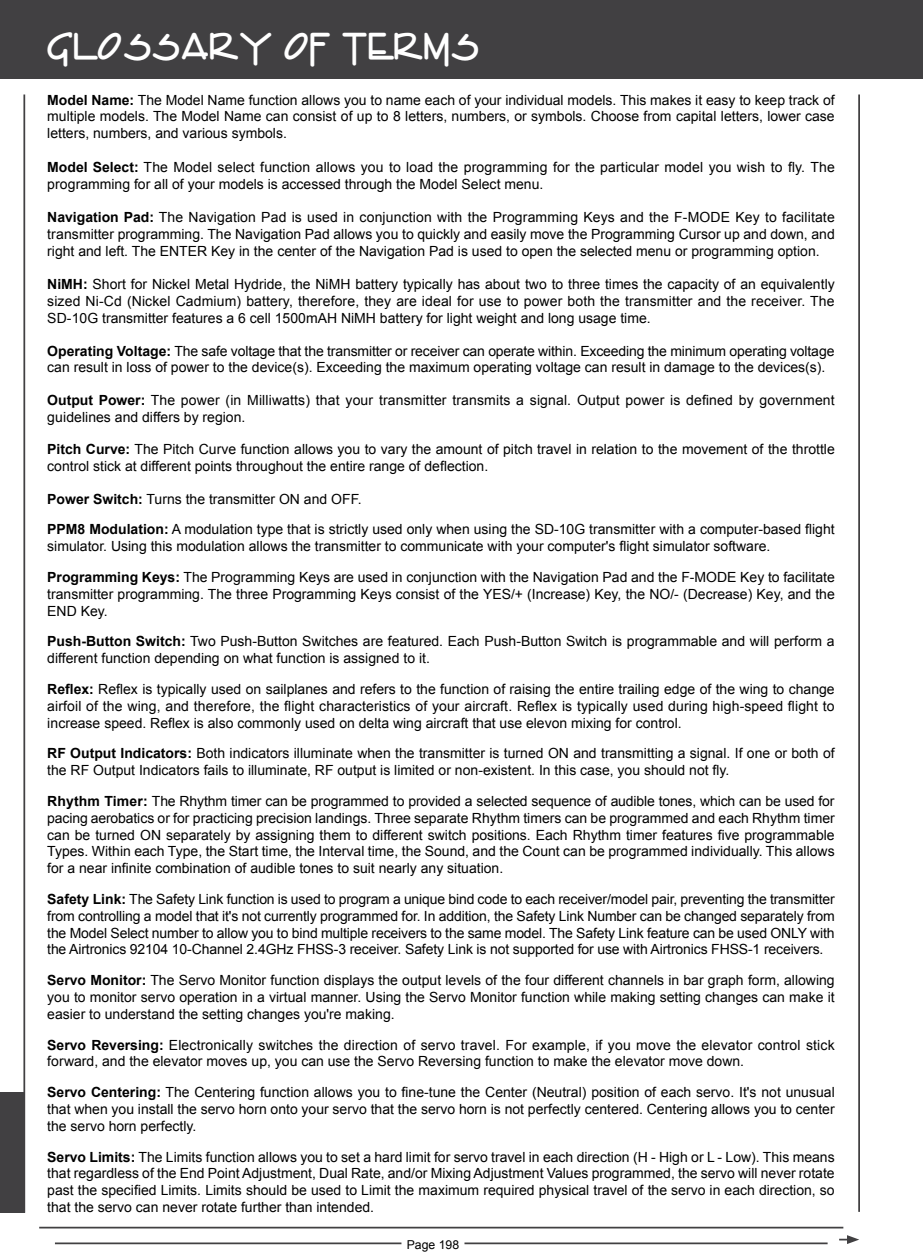
<style>
.page{position:relative;width:923px;height:1260px;background:#fff}
.page>*{position:absolute;margin:0;border:0;box-sizing:border-box;transform-origin:0 0}
.t1{font:700 35px "Enview";color:#fff}
.t2{font:14px/16.8px "Arial";color:#000;text-align:justify}
.t3{font:12.25px "Arial";color:#000}
.s1{font-weight:700}
</style>
<div class="page">
<hr style="left:858px;top:94px;width:2px;height:1118px;background:#414042">
<hr style="left:23px;top:94px;width:2px;height:1119px;background:#414042">
<hr style="left:55px;top:1242px;width:346px;height:2px;background:#414042">
<hr style="left:39px;top:1227px;width:804px;height:1px;background:#414042">
<hr style="left:464px;top:1242px;width:364px;height:2px;background:#414042">
<div style="left:0;top:0;width:923px;height:79px;background:#414042"></div>
<div style="left:0;top:1093px;width:25px;height:120px;background:#414042"></div>
<svg style="left:840px;top:1235px;width:19px;height:9px"></svg>
<h1 class="t1" style="left:48px;top:24px;width:435px">GLOSSARY OF TERMS</h1>
<p class="t2" style="left:47px;top:92px;width:789px"><span class="s1">Model Name:</span> The Model Name function allows you to name each of your individual models. This makes it easy to keep track of multiple models. The Model Name can consist of up to 8 letters, numbers, or symbols. Choose from capital letters, lower case letters, numbers, and various symbols.</p>
<p class="t2" style="left:47px;top:159px;width:789px"><span class="s1">Model Select:</span> The Model select function allows you to load the programming for the particular model you wish to fly. The programming for all of your models is accessed through the Model Select menu.</p>
<p class="t2" style="left:47px;top:209px;width:663px"><span class="s1">Navigation Pad:</span> The Navigation Pad is used in conjunction with the Programming Keys and the F-Mode</p>
<p class="t2" style="left:47px;top:209px;width:789px;text-indent:688px">Key to facilitate transmitter programming. The Navigation Pad allows you to quickly and easily move the Programming Cursor up and down, and right and left. The Enter</p>
<p class="t2" style="left:211px;top:243px;width:610px">Key in the center of the Navigation Pad is used to open the selected menu or programming option.</p>
<p class="t2" style="left:47px;top:276px;width:789px"><span class="s1">NiMH:</span> Short for Nickel Metal Hydride, the NiMH battery typically has about two to three times the capacity of an equivalently sized Ni-Cd (Nickel Cadmium) battery, therefore, they are ideal for use to power both the transmitter and the receiver. The SD-10G transmitter features a 6 cell 1500mAH NiMH battery for light weight and long usage time.</p>
<p class="t2" style="left:47px;top:342px;width:789px"><span class="s1">Operating Voltage:</span> The safe voltage that the transmitter or receiver can operate within. Exceeding the minimum operating voltage can result in loss of power to the device(s). Exceeding the maximum operating voltage can result in damage to the devices(s).</p>
<p class="t2" style="left:47px;top:392px;width:789px"><span class="s1">Output Power:</span> The power (in Milliwatts) that your transmitter transmits a signal. Output power is defined by government guidelines and differs by region.</p>
<p class="t2" style="left:47px;top:441px;width:789px"><span class="s1">Pitch Curve:</span> The Pitch Curve function allows you to vary the amount of pitch travel in relation to the movement of the throttle control stick at different points throughout the entire range of deflection.</p>
<p class="t2" style="left:47px;top:491px;width:316px"><span class="s1">Power Switch:</span> Turns the transmitter ON and OFF.</p>
<p class="t2" style="left:47px;top:521px;width:789px"><span class="s1">PPM8 Modulation:</span> A modulation type that is strictly used only when using the SD-10G transmitter with a computer-based flight simulator. Using this modulation allows the transmitter to communicate with your computer's flight simulator software.</p>
<p class="t2" style="left:47px;top:569px;width:670px"><span class="s1">Programming Keys:</span> The Programming Keys are used in conjunction with the Navigation Pad and the F-Mode</p>
<p class="t2" style="left:47px;top:569px;width:789px;text-indent:693px">Key to facilitate transmitter programming. The three Programming Keys consist of the YES/+ (Increase) Key, the NO/- (Decrease) Key, and the END Key.</p>
<p class="t2" style="left:47px;top:633px;width:789px"><span class="s1">Push-Button Switch:</span> Two Push-Button Switches are featured. Each Push-Button Switch is programmable and will perform a different function depending on what function is assigned to it.</p>
<p class="t2" style="left:47px;top:681px;width:789px"><span class="s1">Reflex:</span> Reflex is typically used on sailplanes and refers to the function of raising the entire trailing edge of the wing to change airfoil of the wing, and therefore, the flight characteristics of your aircraft. Reflex is typically used during high-speed flight to increase speed. Reflex is also commonly used on delta wing aircraft that use elevon mixing for control.</p>
<p class="t2" style="left:47px;top:745px;width:789px"><span class="s1">RF Output Indicators:</span> Both indicators illuminate when the transmitter is turned ON and transmitting a signal. If one or both of the RF Output Indicators fails to illuminate, RF output is limited or non-existent. In this case, you should not fly.</p>
<p class="t2" style="left:47px;top:793px;width:789px"><span class="s1">Rhythm Timer:</span> The Rhythm timer can be programmed to provided a selected sequence of audible tones, which can be used for pacing aerobatics or for practicing precision landings. Three separate Rhythm timers can be programmed and each Rhythm timer can be turned ON separately by assigning them to different switch positions. Each Rhythm timer features five programmable Types. Within each Type, the Start time, the Interval time, the Sound, and the Count can be programmed individually. This allows for a near infinite combination of audible tones to suit nearly any situation.</p>
<p class="t2" style="left:47px;top:891px;width:789px"><span class="s1">Safety Link:</span> The Safety Link function is used to program a unique bind code to each receiver/model pair, preventing the transmitter from controlling a model that it's not currently programmed for. In addition, the Safety Link Number can be changed separately from the Model Select number to allow you to bind multiple receivers to the same model. The Safety Link feature can be used ONLY with the Airtronics 92104 10-Channel 2.4GHz FHSS-3 receiver. Safety Link is not supported for use with Airtronics FHSS-1 receivers.</p>
<p class="t2" style="left:47px;top:972px;width:789px"><span class="s1">Servo Monitor:</span> The Servo Monitor function displays the output levels of the four different channels in bar graph form, allowing you to monitor servo operation in a virtual manner. Using the Servo Monitor function while making setting changes can make it easier to understand the setting changes you're making.</p>
<p class="t2" style="left:47px;top:1037px;width:789px"><span class="s1">Servo Reversing:</span> Electronically switches the direction of servo travel. For example, if you move the elevator control stick forward, and the elevator moves up, you can use the Servo Reversing function to make the elevator move down.</p>
<p class="t2" style="left:47px;top:1084px;width:789px"><span class="s1">Servo Centering:</span> The Centering function allows you to fine-tune the Center (Neutral) position of each servo. It's not unusual that when you install the servo horn onto your servo that the servo horn is not perfectly centered. Centering allows you to center the servo horn perfectly.</p>
<p class="t2" style="left:47px;top:1149px;width:789px"><span class="s1">Servo Limits:</span> The Limits function allows you to set a hard limit for servo travel in each direction (H - High or L - Low). This means that regardless of the End Point Adjustment, Dual Rate, and/or Mixing Adjustment Values programmed, the servo will never rotate past the specified Limits. Limits should be used to Limit the maximum required physical travel of the servo in each direction, so that the servo can never rotate further than intended.</p>
<p class="t3" style="left:407px;top:1236px;width:54px">Page 198</p>
</div>
